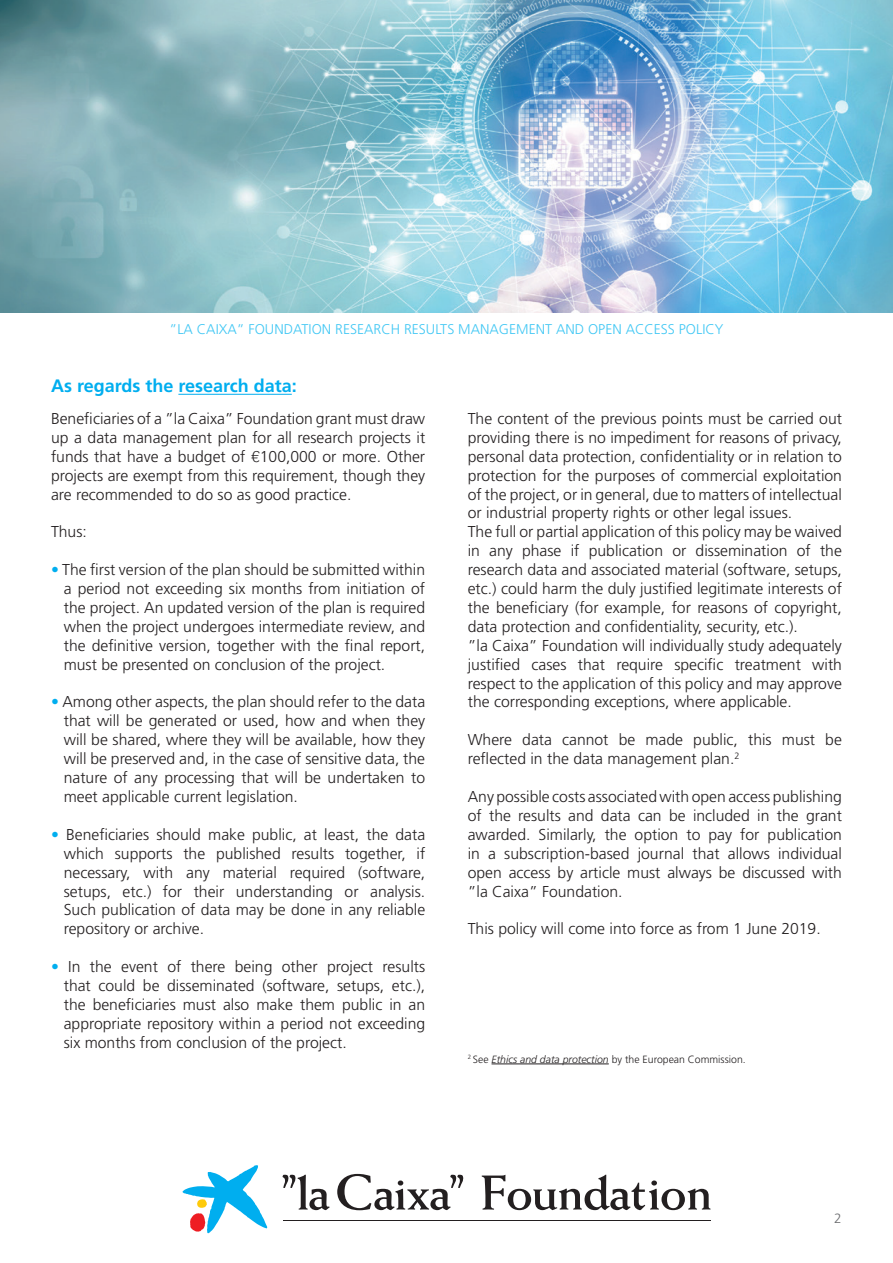
<style>
.page{position:relative;width:893px;height:1263px;background:#fff}
.page>*{position:absolute;margin:0;border:0;box-sizing:border-box;transform-origin:0 0}
.t1{font:700 18px "Frutiger";color:#00aeef}
.t2{font:300 15.75px/18.9px "Frutiger";color:#231f20;text-align:justify}
.t3{font:300 14.1px "Frutiger";color:#40c7f4}
.t4{font:300 13.5px "Frutiger";color:#6c6d70}
.t5{font:300 10.5px "Frutiger";color:#231f20}
.s1{font-family:"Helvetica"}
.s2{color:#00aeef}
.s3{font-style:italic}
</style>
<div class="page">
<img style="left:0;top:0;width:893px;height:313px">
<hr style="left:283px;top:1220px;width:427px;height:1px;background:#231f20">
<svg style="left:282px;top:1174px;width:48px;height:36px"></svg>
<svg style="left:337px;top:1174px;width:127px;height:36px"></svg>
<svg style="left:482px;top:1175px;width:228px;height:35px"></svg>
<svg style="left:182px;top:1165px;width:85px;height:68px"></svg>
<hr style="left:178px;top:394px;width:114px;height:1px;background:#00aeef">
<hr style="left:491px;top:1064px;width:118px;height:1px;background:#231f20">
<p class="t3" style="left:170px;top:321px;width:555px">”LA CAIXA” FOUNDATION RESEARCH RESULTS MANAGEMENT AND OPEN ACCESS POLICY</p>
<p class="t1" style="left:51px;top:376px;width:247px">As regards the research data:</p>
<p class="t2" style="left:51px;top:409px;width:376px">Beneficiaries of a ”la Caixa” Foundation grant must draw up a data management plan for all research projects it funds that have a budget of <span class="s1">€</span>100,000 or more. Other projects are exempt from this requirement, though they are recommended to do so as good practice.</p>
<p class="t2" style="left:51px;top:522px;width:37px">Thus:</p>
<p class="t2" style="left:64px;top:560px;width:363px;text-indent:-13px"><span class="s2">•</span> The first version of the plan should be submitted within a period not exceeding six months from initiation of the project. An updated version of the plan is required when the project undergoes intermediate review, and the definitive version, together with the final report, must be presented on conclusion of the project.</p>
<p class="t2" style="left:64px;top:692px;width:363px;text-indent:-13px"><span class="s2">•</span> Among other aspects, the plan should refer to the data that will be generated or used, how and when they will be shared, where they will be available, how they will be preserved and, in the case of sensitive data, the nature of any processing that will be undertaken to meet applicable current legislation.</p>
<p class="t2" style="left:64px;top:825px;width:363px;text-indent:-13px"><span class="s2">•</span> Beneficiaries should make public, at least, the data which supports the published results together, if necessary, with any material required (software, setups, etc.) for their understanding or analysis.<br>Such publication of data may be done in any reliable repository or archive.</p>
<p class="t2" style="left:64px;top:957px;width:363px;text-indent:-13px"><span class="s2">•</span> In the event of there being other project results that could be disseminated (software, setups, etc.), the beneficiaries must also make them public in an appropriate repository within a period not exceeding six months from conclusion of the project.</p>
<p class="t2" style="left:468px;top:409px;width:376px;text-align:left">The content of the previous points must be carried out providing there is no impediment for reasons of privacy, personal data protection, confidentiality or in relation to protection for the purposes of commercial exploitation of the project, or in general, due to matters of intellectual or industrial property rights or other legal issues.<br>The full or partial application of this policy may be waived in any phase if publication or dissemination of the research data and associated material (software, setups, etc.) could harm the duly justified legitimate interests of the beneficiary (for example, for reasons of copyright, data protection and confidentiality, security, etc.).<br>”la Caixa” Foundation will individually study adequately justified cases that require specific treatment with respect to the application of this policy and may approve the corresponding exceptions, where applicable.</p>
<p class="t2" style="left:468px;top:730px;width:376px">Where data cannot be made public, this must be reflected in the data management plan.<sup>2</sup></p>
<p class="t2" style="left:468px;top:787px;width:376px">Any possible costs associated with open access publishing of the results and data can be included in the grant awarded. Similarly, the option to pay for publication in a subscription-based journal that allows individual open access by article must always be discussed with ”la Caixa” Foundation.</p>
<p class="t2" style="left:468px;top:919px;width:354px">This policy will come into force as from 1 June 2019.</p>
<p class="t5" style="left:468px;top:1053px;width:279px"><sup>2</sup> See <span class="s3">Ethics and data protection</span> by the European Commission.</p>
<p class="t4" style="left:834px;top:1210px;width:9px">2</p>
</div>
